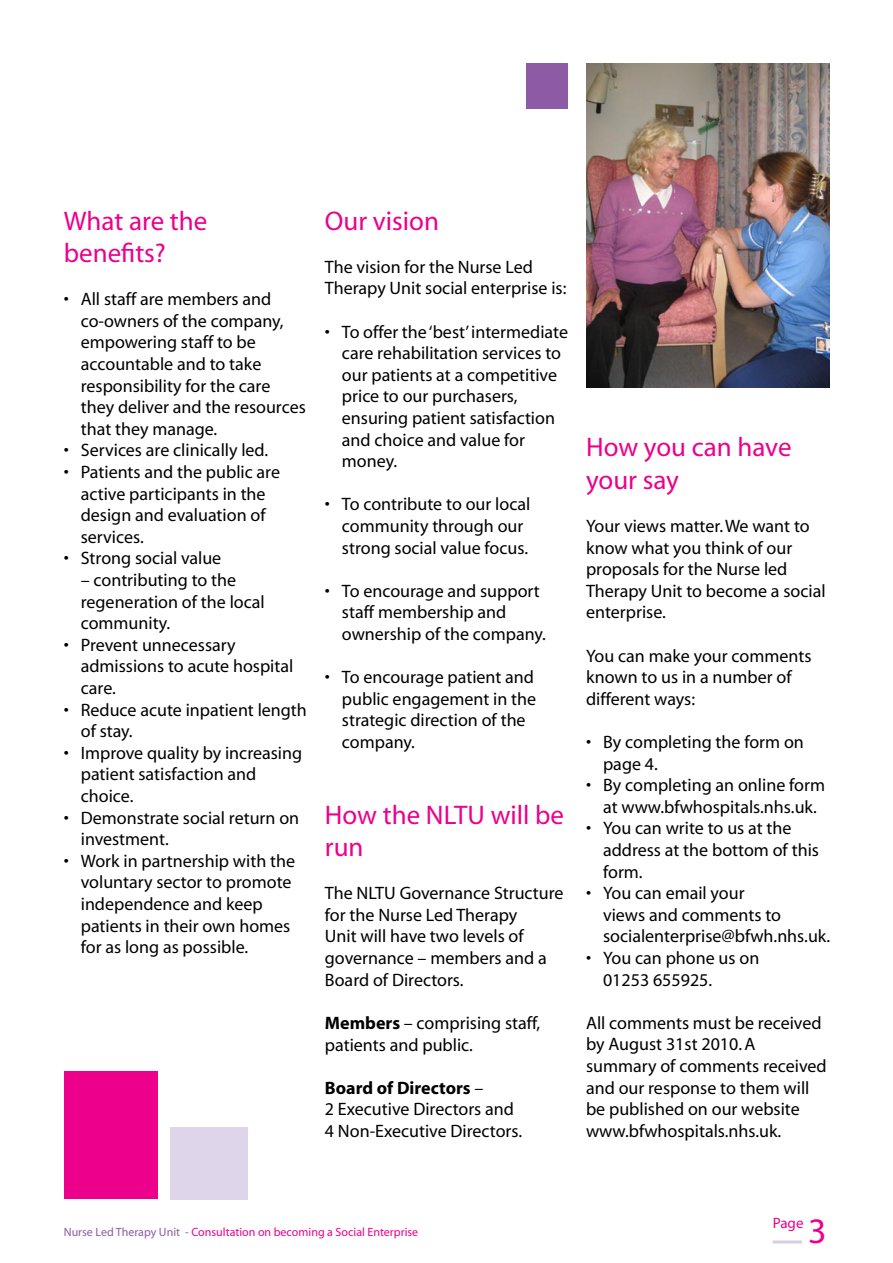
<style>
.page{position:relative;width:893px;height:1263px;background:#fff}
.page>*{position:absolute;margin:0;border:0;box-sizing:border-box;transform-origin:0 0}
.t1{font:27px/32.4px "Myriad";color:#ec008c}
.t2{font:18px/21.6px "Myriad";color:#000}
.t3{font:15px "Myriad";color:#ec008c}
.t4{font:12px "Myriad";color:#ec008c}
.s1{font-weight:700}
.s2{color:#8d5ba5}
</style>
<div class="page">
<hr style="left:772px;top:1240px;width:30px;height:3px;background:#d9cce5">
<img style="left:586px;top:64px;width:243px;height:324px">
<div style="left:171px;top:1127px;width:77px;height:72px;background:#dfd5ea"></div>
<div style="left:64px;top:1071px;width:93px;height:128px;background:#ec008c"></div>
<div style="left:526px;top:64px;width:42px;height:45px;background:#8d5ba5"></div>
<h1 class="t1" style="left:64px;top:206px;width:145px">What are the benefits?</h1>
<p class="t2" style="left:81px;top:289px;width:227px;text-indent:-17px">• All staff are members and co-owners of the company, empowering staff to be accountable and to take responsibility for the care they deliver and the resources that they manage.</p>
<p class="t2" style="left:64px;top:440px;width:206px">• Services are clinically led.</p>
<p class="t2" style="left:81px;top:462px;width:201px;text-indent:-17px">• Patients and the public are active participants in the design and evaluation of services.</p>
<p class="t2" style="left:64px;top:548px;width:159px">• Strong social value</p>
<p class="t2" style="left:81px;top:570px;width:185px">– contributing to the regeneration of the local community.</p>
<p class="t2" style="left:81px;top:635px;width:214px;text-indent:-17px">• Prevent unnecessary admissions to acute hospital care.</p>
<p class="t2" style="left:81px;top:700px;width:228px;text-indent:-17px">• Reduce acute inpatient length of stay.</p>
<p class="t2" style="left:81px;top:743px;width:223px;text-indent:-17px">• Improve quality by increasing patient satisfaction and choice.</p>
<p class="t2" style="left:81px;top:808px;width:220px;text-indent:-17px">• Demonstrate social return on investment.</p>
<p class="t2" style="left:81px;top:851px;width:216px;text-indent:-17px">• Work in partnership with the voluntary sector to promote independence and keep patients in their own homes for as long as possible.</p>
<h1 class="t1" style="left:325px;top:206px;width:116px">Our vision</h1>
<p class="t2" style="left:325px;top:257px;width:243px">The vision for the Nurse Led<br>Therapy Unit social enterprise is:</p>
<p class="t2" style="left:342px;top:322px;width:228px;text-indent:-17px">• To offer the ‘best’ intermediate care rehabilitation services to our patients at a competitive price to our purchasers, ensuring patient satisfaction and choice and value for money.</p>
<p class="t2" style="left:342px;top:494px;width:190px;text-indent:-17px">• To contribute to our local community through our strong social value focus.</p>
<p class="t2" style="left:342px;top:581px;width:205px;text-indent:-17px">• To encourage and support staff membership and ownership of the company.</p>
<p class="t2" style="left:342px;top:667px;width:196px;text-indent:-17px">• To encourage patient and public engagement in the strategic direction of the company.</p>
<h1 class="t1" style="left:325px;top:800px;width:241px">How the NLTU will be run</h1>
<p class="t2" style="left:325px;top:883px;width:240px">The NLTU Governance Structure for the Nurse Led Therapy<br>Unit will have two levels of governance – members and a<br>Board of Directors.</p>
<p class="t2" style="left:325px;top:1013px;width:217px"><span class="s1">Members</span> – comprising staff, patients and public.</p>
<p class="t2" style="left:325px;top:1078px;width:199px"><span class="s1">Board of Directors</span> –<br>2 Executive Directors and<br>4 Non-Executive Directors.</p>
<h1 class="t1" style="left:586px;top:432px;width:207px">How you can have your say</h1>
<p class="t2" style="left:586px;top:516px;width:241px">Your views matter. We want to know what you think of our proposals for the Nurse led<br>Therapy Unit to become a social enterprise.</p>
<p class="t2" style="left:586px;top:646px;width:227px">You can make your comments known to us in a number of different ways:</p>
<p class="t2" style="left:603px;top:732px;width:202px;text-indent:-17px">• By completing the form on page 4.</p>
<p class="t2" style="left:586px;top:775px;width:240px;text-align:center">• By completing an online form at www.bfwhospitals.nhs.uk.</p>
<p class="t2" style="left:603px;top:818px;width:217px;text-indent:-17px">• You can write to us at the address at the bottom of this form.</p>
<p class="t2" style="left:603px;top:883px;width:229px;text-indent:-17px">• You can email your<br>views and comments to socialenterprise@bfwh.nhs.uk.</p>
<p class="t2" style="left:603px;top:948px;width:158px;text-indent:-17px">• You can phone us on<br>01253 655925.</p>
<p class="t2" style="left:586px;top:1013px;width:242px">All comments must be received by August 31st 2010. A summary of comments received and our response to them will be published on our website www.bfwhospitals.nhs.uk.</p>
<p class="t4" style="left:64px;top:1226px;width:356px"><span class="s2">Nurse Led Therapy Unit -</span> Consultation on becoming a Social Enterprise</p>
<p class="t3" style="left:773px;top:1216px;width:32px">Page</p>
</div>
